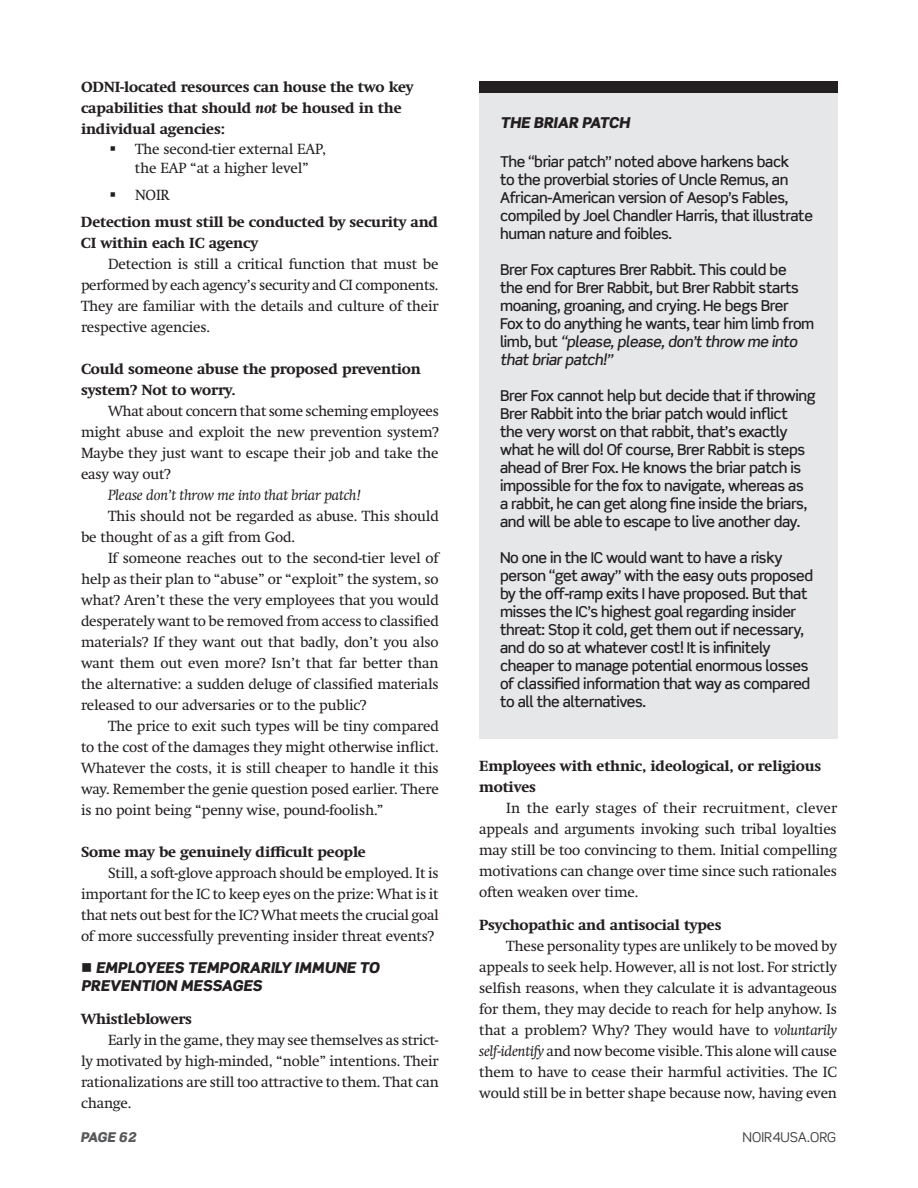
<style>
.page{position:relative;width:918px;height:1188px;background:#fff}
.page>*{position:absolute;margin:0;border:0;box-sizing:border-box;transform-origin:0 0}
.t1{font:15px/21px "Swift Neue LT Pro";letter-spacing:-.01em;color:#231f20;text-align:justify}
.t2{font:500 15px/18px "Scene Std";letter-spacing:-.025em;color:#231f20}
.t3{font:700 15px/21px "Swift Neue LT Pro";letter-spacing:-.01em;color:#231f20}
.t4{font:italic 900 15px/18px "Scene Std";color:#231f20}
.t5{font:italic 15px "Swift Neue LT Pro";letter-spacing:-.01em;color:#231f20}
.t6{font:13.5px "Scene Std";color:#3e3e3f}
.t7{font:italic 900 13.5px "Scene Std";letter-spacing:-.015em;color:#57585a}
.s1{font-style:italic}
</style>
<div class="page">
<div style="left:479px;top:87px;width:358px;height:652px;background:#e6e7e9"></div>
<div style="left:479px;top:81px;width:359px;height:12px;background:#231f20"></div>
<p class="t3" style="left:81px;top:77px;width:334px">ODNI-located resources can house the two key capabilities that should <span class="s1">not</span> be housed in the individual agencies:</p>
<p class="t1" style="left:135px;top:139px;width:193px;line-height:19.5px">The second-tier external EAP, the EAP “at a higher level”</p>
<p class="t1" style="left:135px;top:184px;width:36px">NOIR</p>
<p class="t3" style="left:81px;top:212px;width:359px">Detection must still be conducted by security and<br>CI within each IC agency</p>
<p class="t1" style="left:81px;top:254px;width:359px;text-indent:27px">Detection is still a critical function that must be performed by each agency’s security and CI components.<br>They are familiar with the details and culture of their respective agencies.</p>
<p class="t3" style="left:81px;top:359px;width:341px">Could someone abuse the proposed prevention system? Not to worry.</p>
<p class="t1" style="left:81px;top:401px;width:359px;text-indent:27px">What about concern that some scheming employees might abuse and exploit the new prevention system?<br>Maybe they just want to escape their job and take the easy way out?</p>
<p class="t5" style="left:108px;top:486px;width:255px">Please don’t throw me into that briar patch!</p>
<p class="t1" style="left:81px;top:506px;width:359px;text-indent:27px">This should not be regarded as abuse. This should be thought of as a gift from God.</p>
<p class="t1" style="left:81px;top:548px;width:359px;text-indent:27px">If someone reaches out to the second-tier level of help as their plan to “abuse” or “exploit” the system, so what? Aren’t these the very employees that you would desperately want to be removed from access to classified materials? If they want out that badly, don’t you also want them out even more? Isn’t that far better than the alternative: a sudden deluge of classified materials released to our adversaries or to the public?</p>
<p class="t1" style="left:81px;top:716px;width:359px;text-indent:27px">The price to exit such types will be tiny compared to the cost of the damages they might otherwise inflict.<br>Whatever the costs, it is still cheaper to handle it this way. Remember the genie question posed earlier. There is no point being “penny wise, pound-foolish.”</p>
<p class="t3" style="left:81px;top:842px;width:286px">Some may be genuinely difficult people</p>
<p class="t1" style="left:81px;top:863px;width:359px;text-indent:27px">Still, a soft-glove approach should be employed. It is important for the IC to keep eyes on the prize: What is it that nets out best for the IC? What meets the crucial goal of more successfully preventing insider threat events?</p>
<p class="t4" style="left:81px;top:958px;width:300px">■ EMPLOYEES TEMPORARILY IMMUNE TO<br>PREVENTION MESSAGES</p>
<p class="t3" style="left:81px;top:1008px;width:113px">Whistleblowers</p>
<p class="t1" style="left:81px;top:1029px;width:359px;text-indent:27px">Early in the game, they may see themselves as strict&shy;ly motivated by high-minded, “noble” intentions. Their rationalizations are still too attractive to them. That can change.</p>
<p class="t4" style="left:500px;top:114px;width:131px">THE BRIAR PATCH</p>
<p class="t2" style="left:500px;top:153px;width:315px">The “briar patch” noted above harkens back<br>to the proverbial stories of Uncle Remus, an African-American version of Aesop’s Fables, compiled by Joel Chandler Harris, that illustrate human nature and foibles.</p>
<p class="t2" style="left:500px;top:261px;width:316px">Brer Fox captures Brer Rabbit. This could be<br>the end for Brer Rabbit, but Brer Rabbit starts moaning, groaning, and crying. He begs Brer Fox to do anything he wants, tear him limb from limb, but <span class="s1">“please, please, don’t throw me into that briar patch!”</span></p>
<p class="t2" style="left:500px;top:387px;width:317px">Brer Fox cannot help but decide that if throwing Brer Rabbit into the briar patch would inflict<br>the very worst on that rabbit, that’s exactly what he will do! Of course, Brer Rabbit is steps ahead of Brer Fox. He knows the briar patch is impossible for the fox to navigate, whereas as a rabbit, he can get along fine inside the briars, and will be able to escape to live another day.</p>
<p class="t2" style="left:500px;top:549px;width:315px">No one in the IC would want to have a risky person “get away” with the easy outs proposed by the off-ramp exits I have proposed. But that misses the IC’s highest goal regarding insider threat: Stop it cold, get them out if necessary, and do so at whatever cost! It is infinitely cheaper to manage potential enormous losses of classified information that way as compared to all the alternatives.</p>
<p class="t3" style="left:479px;top:755px;width:344px">Employees with ethnic, ideological, or religious motives</p>
<p class="t1" style="left:479px;top:797px;width:359px;text-indent:27px">In the early stages of their recruitment, clever appeals and arguments invoking such tribal loyalties may still be too convincing to them. Initial compelling motivations can change over time since such rationales often weaken over time.</p>
<p class="t3" style="left:479px;top:914px;width:244px">Psychopathic and antisocial types</p>
<p class="t1" style="left:479px;top:935px;width:359px;text-indent:27px">These personality types are unlikely to be moved by appeals to seek help. However, all is not lost. For strictly selfish reasons, when they calculate it is advantageous for them, they may decide to reach for help anyhow. Is that a problem? Why? They would have to <span class="s1">voluntarily self-identify</span> and now become visible. This alone will cause them to have to cease their harmful activities. The IC would still be in better shape because now, having even</p>
<p class="t7" style="left:80px;top:1128px;width:57px">PAGE 62</p>
<p class="t6" style="left:743px;top:1128px;width:95px">NOIR4USA.ORG</p>
</div>
